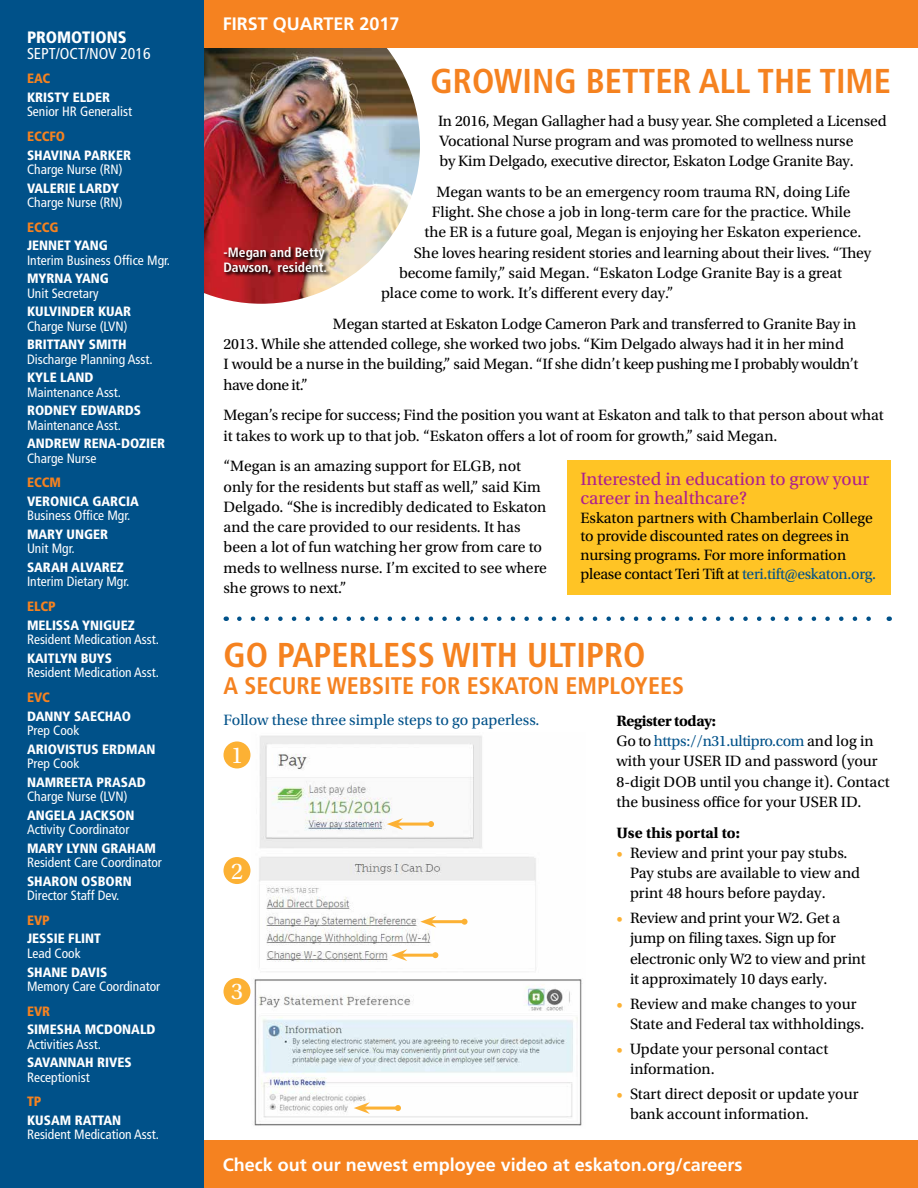
<style>
.page{position:relative;width:918px;height:1188px;background:#fff}
.page>*{position:absolute;margin:0;border:0;box-sizing:border-box;transform-origin:0 0}
.t1{font:700 condensed 34.5px "Frutiger LT Std";color:#f58220}
.t2{font:700 condensed 24px "Frutiger LT Std";color:#f58220}
.t3{font:24px "Utopia Std";color:#fff}
.t4{font:18.75px/18.8px "Utopia Std";color:#ad208e}
.t5{font:700 18px "Frutiger LT Std";color:#fff}
.t6{font:900 condensed 16.5px "Frutiger LT Std";color:#fff}
.t7{font:15.75px/20.2px "Utopia Std";letter-spacing:-.005em;color:#000}
.t8{font:15.75px "Utopia Std";color:#005189}
.t9{font:700 15.75px "Utopia Std";color:#000}
.t10{font:condensed 15.75px "Frutiger LT Std";color:#fff}
.t11{font:condensed 13.5px "Frutiger LT Std";color:#fff}
.t12{font:900 condensed 13.5px "Frutiger LT Std";color:#fff}
.t13{font:900 condensed 13.5px "Frutiger LT Std";color:#f58220}
.t14{font:700 condensed 13.5px/15px "Frutiger LT Std";color:#fff}
.s1{color:#005189}
.s2{font-weight:700}
.s3{color:#fcb134}
</style>
<div class="page">
<svg style="left:239px;top:616px;width:632px;height:5px"></svg>
<img style="left:203px;top:47px;width:217px;height:257px">
<img style="left:254px;top:735px;width:328px;height:391px">
<div style="left:224px;top:978px;width:26px;height:27px;background:#fcb134;border-radius:50%"></div>
<div style="left:224px;top:857px;width:26px;height:27px;background:#fcb134;border-radius:50%"></div>
<div style="left:224px;top:741px;width:26px;height:27px;background:#fcb134;border-radius:50%"></div>
<hr style="left:397px;top:823px;width:34px;height:3px;background:#fcb134">
<svg style="left:387px;top:818px;width:16px;height:12px"></svg>
<svg style="left:428px;top:821px;width:6px;height:6px"></svg>
<hr style="left:431px;top:920px;width:34px;height:3px;background:#fcb134">
<svg style="left:420px;top:916px;width:16px;height:12px"></svg>
<svg style="left:462px;top:919px;width:6px;height:6px"></svg>
<hr style="left:364px;top:1107px;width:34px;height:3px;background:#fcb134">
<svg style="left:354px;top:1102px;width:16px;height:12px"></svg>
<svg style="left:395px;top:1105px;width:6px;height:6px"></svg>
<div style="left:568px;top:461px;width:323px;height:134px;background:#ffc425"></div>
<hr style="left:402px;top:954px;width:33px;height:3px;background:#fcb134">
<svg style="left:391px;top:949px;width:16px;height:12px"></svg>
<svg style="left:432px;top:952px;width:6px;height:6px"></svg>
<div style="left:0;top:0;width:918px;height:47px;background:#f58220"></div>
<div style="left:0;top:1141px;width:918px;height:47px;background:#f58220"></div>
<div style="left:223px;top:246px;width:109px;height:33px;background:#000;opacity:.8"></div>
<div style="left:0;top:0;width:203px;height:1188px;background:#005189"></div>
<p class="t6" style="left:27px;top:27px;width:101px">PROMOTIONS</p>
<p class="t10" style="left:27px;top:44px;width:125px">SEPT/OCT/NOV 2016</p>
<p class="t13" style="left:27px;top:70px;width:25px">EAC</p>
<p class="t12" style="left:27px;top:89px;width:85px">KRISTY ELDER</p>
<p class="t11" style="left:27px;top:104px;width:107px">Senior HR Generalist</p>
<p class="t13" style="left:27px;top:128px;width:40px">ECCFO</p>
<p class="t12" style="left:27px;top:147px;width:106px">SHAVINA PARKER</p>
<p class="t11" style="left:27px;top:161px;width:97px">Charge Nurse (RN)</p>
<p class="t12" style="left:27px;top:180px;width:94px">VALERIE LARDY</p>
<p class="t11" style="left:27px;top:194px;width:97px">Charge Nurse (RN)</p>
<p class="t13" style="left:27px;top:219px;width:33px">ECCG</p>
<p class="t12" style="left:27px;top:238px;width:82px">JENNET YANG</p>
<p class="t11" style="left:27px;top:252px;width:145px">Interim Business Office Mgr.</p>
<p class="t12" style="left:27px;top:271px;width:83px">MYRNA YANG</p>
<p class="t11" style="left:27px;top:285px;width:73px">Unit Secretary</p>
<p class="t12" style="left:27px;top:304px;width:106px">KULVINDER KUAR</p>
<p class="t11" style="left:27px;top:318px;width:102px">Charge Nurse (LVN)</p>
<p class="t12" style="left:27px;top:337px;width:101px">BRITTANY SMITH</p>
<p class="t11" style="left:27px;top:351px;width:127px">Discharge Planning Asst.</p>
<p class="t12" style="left:27px;top:370px;width:68px">KYLE LAND</p>
<p class="t11" style="left:27px;top:384px;width:96px">Maintenance Asst.</p>
<p class="t12" style="left:27px;top:403px;width:116px">RODNEY EDWARDS</p>
<p class="t11" style="left:27px;top:417px;width:96px">Maintenance Asst.</p>
<p class="t12" style="left:27px;top:436px;width:140px">ANDREW RENA-DOZIER</p>
<p class="t11" style="left:27px;top:450px;width:71px">Charge Nurse</p>
<p class="t13" style="left:27px;top:475px;width:36px">ECCM</p>
<p class="t12" style="left:27px;top:493px;width:113px">VERONICA GARCIA</p>
<p class="t11" style="left:27px;top:508px;width:105px">Business Office Mgr.</p>
<p class="t12" style="left:27px;top:526px;width:83px">MARY UNGER</p>
<p class="t11" style="left:27px;top:541px;width:49px">Unit Mgr.</p>
<p class="t12" style="left:27px;top:559px;width:98px">SARAH ALVAREZ</p>
<p class="t11" style="left:27px;top:574px;width:104px">Interim Dietary Mgr.</p>
<p class="t13" style="left:27px;top:598px;width:30px">ELCP</p>
<p class="t12" style="left:27px;top:617px;width:109px">MELISSA YNIGUEZ</p>
<p class="t11" style="left:27px;top:632px;width:134px">Resident Medication Asst.</p>
<p class="t12" style="left:27px;top:650px;width:86px">KAITLYN BUYS</p>
<p class="t11" style="left:27px;top:665px;width:134px">Resident Medication Asst.</p>
<p class="t13" style="left:27px;top:689px;width:25px">EVC</p>
<p class="t12" style="left:27px;top:708px;width:106px">DANNY SAECHAO</p>
<p class="t11" style="left:27px;top:722px;width:54px">Prep Cook</p>
<p class="t12" style="left:27px;top:741px;width:130px">ARIOVISTUS ERDMAN</p>
<p class="t11" style="left:27px;top:755px;width:54px">Prep Cook</p>
<p class="t12" style="left:27px;top:774px;width:120px">NAMREETA PRASAD</p>
<p class="t11" style="left:27px;top:788px;width:102px">Charge Nurse (LVN)</p>
<p class="t12" style="left:27px;top:807px;width:109px">ANGELA JACKSON</p>
<p class="t11" style="left:27px;top:821px;width:104px">Activity Coordinator</p>
<p class="t12" style="left:27px;top:840px;width:131px">MARY LYNN GRAHAM</p>
<p class="t11" style="left:27px;top:854px;width:136px">Resident Care Coordinator</p>
<p class="t12" style="left:27px;top:873px;width:106px">SHARON OSBORN</p>
<p class="t11" style="left:27px;top:887px;width:94px">Director Staff Dev.</p>
<p class="t13" style="left:27px;top:912px;width:24px">EVP</p>
<p class="t12" style="left:27px;top:931px;width:76px">JESSIE FLINT</p>
<p class="t11" style="left:27px;top:945px;width:55px">Lead Cook</p>
<p class="t12" style="left:27px;top:964px;width:82px">SHANE DAVIS</p>
<p class="t11" style="left:27px;top:978px;width:135px">Memory Care Coordinator</p>
<p class="t13" style="left:27px;top:1003px;width:25px">EVR</p>
<p class="t12" style="left:27px;top:1021px;width:130px">SIMESHA MCDONALD</p>
<p class="t11" style="left:27px;top:1036px;width:76px">Activities Asst.</p>
<p class="t12" style="left:27px;top:1054px;width:106px">SAVANNAH RIVES</p>
<p class="t11" style="left:27px;top:1069px;width:64px">Receptionist</p>
<p class="t13" style="left:27px;top:1093px;width:16px">TP</p>
<p class="t12" style="left:27px;top:1112px;width:96px">KUSAM RATTAN</p>
<p class="t11" style="left:27px;top:1127px;width:134px">Resident Medication Asst.</p>
<p class="t5" style="left:223px;top:14px;width:178px">FIRST QUARTER 2017</p>
<h1 class="t1" style="left:430px;top:61px;width:462px">GROWING BETTER ALL THE TIME</h1>
<p class="t7" style="left:438px;top:111px;width:450px">In 2016, Megan Gallagher had a busy year. She completed a Licensed<br>Vocational Nurse program and was promoted to wellness nurse<br>by Kim Delgado, executive director, Eskaton Lodge Granite Bay.</p>
<p class="t7" style="left:437px;top:182px;width:415px">Megan wants to be an emergency room trauma RN, doing Life</p>
<p class="t7" style="left:432px;top:202px;width:420px">Flight. She chose a job in long-term care for the practice. While</p>
<p class="t7" style="left:425px;top:222px;width:438px">the ER is a future goal, Megan is enjoying her Eskaton experience.</p>
<p class="t7" style="left:414px;top:243px;width:459px">She loves hearing resident stories and learning about their lives. “They</p>
<p class="t7" style="left:399px;top:263px;width:445px">become family,” said Megan. “Eskaton Lodge Granite Bay is a great</p>
<p class="t7" style="left:381px;top:283px;width:294px">place come to work. It’s different every day.”</p>
<p class="t7" style="left:224px;top:314px;width:637px;text-indent:109px">Megan started at Eskaton Lodge Cameron Park and transferred to Granite Bay in 2013. While she attended college, she worked two jobs. “Kim Delgado always had it in her mind<br>I would be a nurse in the building,” said Megan. “If she didn’t keep pushing me I probably wouldn’t have done it.”</p>
<p class="t7" style="left:224px;top:405px;width:662px">Megan’s recipe for success; Find the position you want at Eskaton and talk to that person about what it takes to work up to that job. “Eskaton offers a lot of room for growth,” said Megan.</p>
<p class="t7" style="left:224px;top:456px;width:325px">“Megan is an amazing support for ELGB, not only for the residents but staff as well,” said Kim Delgado. “She is incredibly dedicated to Eskaton and the care provided to our residents. It has been a lot of fun watching her grow from care to meds to wellness nurse. I’m excited to see where she grows to next.”</p>
<p class="t14" style="left:223px;top:245px;width:105px">-Megan and Betty<br>Dawson, resident.</p>
<p class="t4" style="left:580px;top:470px;width:290px">Interested in education to grow your career in healthcare?</p>
<p class="t7" style="left:580px;top:508px;width:297px;line-height:18.8px">Eskaton partners with Chamberlain College to provide discounted rates on degrees in nursing programs. For more information please contact Teri Tift at <span class="s1">teri.tift@eskaton.org.</span></p>
<h1 class="t1" style="left:224px;top:635px;width:424px">GO PAPERLESS WITH ULTIPRO</h1>
<h2 class="t2" style="left:224px;top:672px;width:462px">A SECURE WEBSITE FOR ESKATON EMPLOYEES</h2>
<p class="t8" style="left:224px;top:712px;width:318px">Follow these three simple steps to go paperless.</p>
<h2 class="t3" style="left:231px;top:742px;width:13px">1</h2>
<h2 class="t3" style="left:231px;top:858px;width:13px">2</h2>
<h2 class="t3" style="left:231px;top:979px;width:13px">3</h2>
<p class="t7" style="left:617px;top:711px;width:275px"><span class="s2">Register today:<br></span>Go to <span class="s1">https://n31.ultipro.com</span> and log in with your USER ID and password (your 8-digit DOB until you change it). Contact the business office for your USER ID.</p>
<p class="t9" style="left:617px;top:823px;width:125px">Use this portal to:</p>
<p class="t7" style="left:630px;top:843px;width:232px;text-indent:-13px"><span class="s3">•</span> Review and print your pay stubs.<br>Pay stubs are available to view and print 48 hours before payday.</p>
<p class="t7" style="left:630px;top:908px;width:237px;text-indent:-13px"><span class="s3">•</span> Review and print your W2. Get a jump on filing taxes. Sign up for electronic only W2 to view and print it approximately 10 days early.</p>
<p class="t7" style="left:630px;top:994px;width:236px;text-indent:-13px"><span class="s3">•</span> Review and make changes to your<br>State and Federal tax withholdings.</p>
<p class="t7" style="left:630px;top:1039px;width:200px;text-indent:-13px"><span class="s3">•</span> Update your personal contact information.</p>
<p class="t7" style="left:630px;top:1084px;width:230px;text-indent:-13px"><span class="s3">•</span> Start direct deposit or update your bank account information.</p>
<p class="t5" style="left:223px;top:1154px;width:521px">Check out our newest employee video at eskaton.org/careers</p>
</div>
